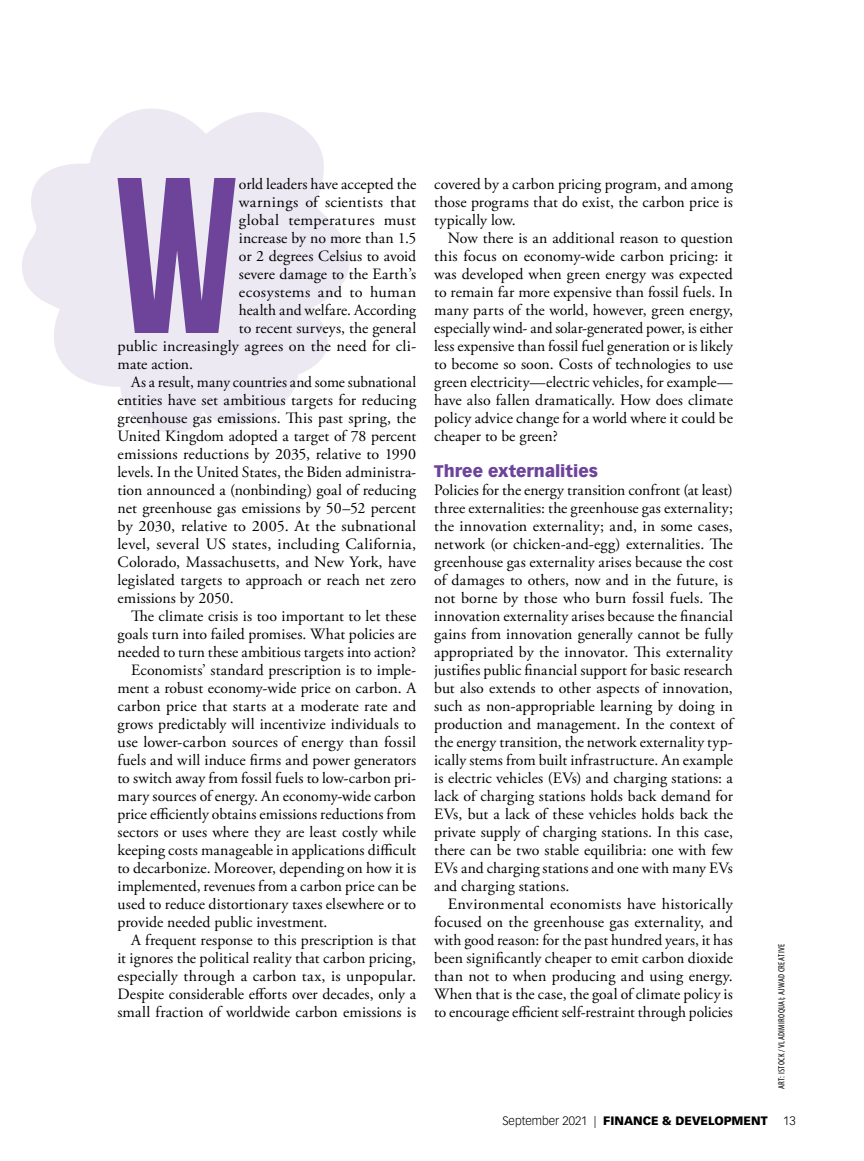
<style>
.page{position:relative;width:864px;height:1161px;background:#fff}
.page>*{position:absolute;margin:0;border:0;box-sizing:border-box;transform-origin:0 0}
.t1{font:700 221.4px "Bebas Neue";color:#6d449a}
.t2{font:900 16.5px "Vectora LT Std";color:#6d449a}
.t3{font:15.75px/18px "Adobe Garamond Pro";letter-spacing:.005em;color:#000;text-align:justify}
.t4{font:15.75px "Adobe Garamond Pro";letter-spacing:.025em;color:#000}
.t5{font:900 12px "Vectora LT Std";color:#000}
.t6{font:300 12px "Vectora LT Std";color:#000}
.t7{font:condensed 9px "Myriad Pro";letter-spacing:.035em;color:#000}
.s1{font-weight:300}
</style>
<div class="page">
<svg style="left:22px;top:108px;width:328px;height:325px;fill:#ede9f3"></svg>
<h1 class="t1" style="left:114px;top:135px;width:126px">W</h1>
<p class="t3" style="left:239px;top:176px;width:179px">orld leaders have accepted the</p>
<p class="t4" style="left:239px;top:193px;width:179px">warnings of scientists that</p>
<p class="t4" style="left:239px;top:211px;width:179px">global temperatures must</p>
<p class="t3" style="left:239px;top:230px;width:179px">increase by no more than 1.5</p>
<p class="t3" style="left:239px;top:248px;width:179px">or 2 degrees Celsius to avoid</p>
<p class="t3" style="left:239px;top:266px;width:179px">severe damage to the Earth’s</p>
<p class="t4" style="left:239px;top:283px;width:179px">ecosystems and to human</p>
<p class="t3" style="left:239px;top:302px;width:179px">health and welfare. According</p>
<p class="t3" style="left:239px;top:320px;width:179px">to recent surveys, the general</p>
<p class="t3" style="left:118px;top:338px;width:300px">public increasingly agrees on the need for cli-</p>
<p class="t3" style="left:118px;top:356px;width:77px">mate action.</p>
<p class="t3" style="left:131px;top:374px;width:287px">As a result, many countries and some subnational</p>
<p class="t3" style="left:118px;top:392px;width:300px">entities have set ambitious targets for reducing</p>
<p class="t3" style="left:118px;top:410px;width:300px">greenhouse gas emissions. This past spring, the</p>
<p class="t3" style="left:118px;top:428px;width:300px">United Kingdom adopted a target of 78 percent</p>
<p class="t3" style="left:118px;top:446px;width:300px">emissions reductions by 2035, relative to 1990</p>
<p class="t3" style="left:118px;top:464px;width:300px">levels. In the United States, the Biden administra-</p>
<p class="t3" style="left:118px;top:482px;width:300px">tion announced a (nonbinding) goal of reducing</p>
<p class="t3" style="left:118px;top:500px;width:300px">net greenhouse gas emissions by 50–52 percent</p>
<p class="t3" style="left:118px;top:518px;width:300px">by 2030, relative to 2005. At the subnational</p>
<p class="t3" style="left:118px;top:536px;width:300px">level, several US states, including California,</p>
<p class="t3" style="left:118px;top:554px;width:300px">Colorado, Massachusetts, and New York, have</p>
<p class="t3" style="left:118px;top:572px;width:300px">legislated targets to approach or reach net zero</p>
<p class="t3" style="left:118px;top:590px;width:118px">emissions by 2050.</p>
<p class="t3" style="left:131px;top:608px;width:287px">The climate crisis is too important to let these</p>
<p class="t3" style="left:118px;top:626px;width:300px">goals turn into failed promises. What policies are</p>
<p class="t3" style="left:118px;top:644px;width:300px">needed to turn these ambitious targets into action?</p>
<p class="t3" style="left:131px;top:662px;width:287px">Economists’ standard prescription is to imple-</p>
<p class="t3" style="left:118px;top:680px;width:300px">ment a robust economy-wide price on carbon. A</p>
<p class="t3" style="left:118px;top:698px;width:300px">carbon price that starts at a moderate rate and</p>
<p class="t3" style="left:118px;top:716px;width:300px">grows predictably will incentivize individuals to</p>
<p class="t3" style="left:118px;top:734px;width:300px">use lower-carbon sources of energy than fossil</p>
<p class="t3" style="left:118px;top:752px;width:300px">fuels and will induce firms and power generators</p>
<p class="t3" style="left:118px;top:770px;width:300px">to switch away from fossil fuels to low-carbon pri-</p>
<p class="t3" style="left:118px;top:788px;width:300px">mary sources of energy. An economy-wide carbon</p>
<p class="t3" style="left:118px;top:806px;width:300px">price efficiently obtains emissions reductions from</p>
<p class="t3" style="left:118px;top:824px;width:300px">sectors or uses where they are least costly while</p>
<p class="t3" style="left:118px;top:842px;width:300px">keeping costs manageable in applications difficult</p>
<p class="t3" style="left:118px;top:860px;width:300px">to decarbonize. Moreover, depending on how it is</p>
<p class="t3" style="left:118px;top:878px;width:300px">implemented, revenues from a carbon price can be</p>
<p class="t3" style="left:118px;top:896px;width:300px">used to reduce distortionary taxes elsewhere or to</p>
<p class="t3" style="left:118px;top:914px;width:212px">provide needed public investment.</p>
<p class="t3" style="left:131px;top:932px;width:287px">A frequent response to this prescription is that</p>
<p class="t3" style="left:118px;top:950px;width:300px">it ignores the political reality that carbon pricing,</p>
<p class="t3" style="left:118px;top:968px;width:300px">especially through a carbon tax, is unpopular.</p>
<p class="t3" style="left:118px;top:986px;width:300px">Despite considerable efforts over decades, only a</p>
<p class="t3" style="left:118px;top:1004px;width:300px">small fraction of worldwide carbon emissions is</p>
<p class="t3" style="left:434px;top:176px;width:300px">covered by a carbon pricing program, and among those programs that do exist, the carbon price is typically low.</p>
<p class="t3" style="left:434px;top:230px;width:300px;text-indent:13px">Now there is an additional reason to question this focus on economy-wide carbon pricing: it was developed when green energy was expected to remain far more expensive than fossil fuels. In many parts of the world, however, green energy, especially wind- and solar-generated power, is either less expensive than fossil fuel generation or is likely to become so soon. Costs of technologies to use green electricity—electric vehicles, for example— have also fallen dramatically. How does climate policy advice change for a world where it could be cheaper to be green?</p>
<p class="t2" style="left:434px;top:461px;width:165px">Three externalities</p>
<p class="t3" style="left:434px;top:482px;width:300px">Policies for the energy transition confront (at least) three externalities: the greenhouse gas externality; the innovation externality; and, in some cases, network (or chicken-and-egg) externalities. The greenhouse gas externality arises because the cost of damages to others, now and in the future, is not borne by those who burn fossil fuels. The innovation externality arises because the financial gains from innovation generally cannot be fully appropriated by the innovator. This externality justifies public financial support for basic research but also extends to other aspects of innovation, such as non-appropriable learning by doing in production and management. In the context of the energy transition, the network externality typ&shy;ically stems from built infrastructure. An example is electric vehicles (EVs) and charging stations: a lack of charging stations holds back demand for EVs, but a lack of these vehicles holds back the private supply of charging stations. In this case, there can be two stable equilibria: one with few EVs and charging stations and one with many EVs and charging stations.</p>
<p class="t3" style="left:434px;top:896px;width:300px;text-indent:14px">Environmental economists have historically focused on the greenhouse gas externality, and with good reason: for the past hundred years, it has been significantly cheaper to emit carbon dioxide than not to when producing and using energy.<br>When that is the case, the goal of climate policy is to encourage efficient self-restraint through policies</p>
<p class="t7" style="left:777px;top:1089px;width:146px;rotate:-90deg">ART: ISTOCK / VLADIMIROQUAI; AJWAD CREATIVE</p>
<p class="t5" style="left:502px;top:1113px;width:267px"><span class="s1">September 2021 |</span> FINANCE &amp; DEVELOPMENT</p>
<p class="t6" style="left:783px;top:1114px;width:14px">13</p>
</div>
